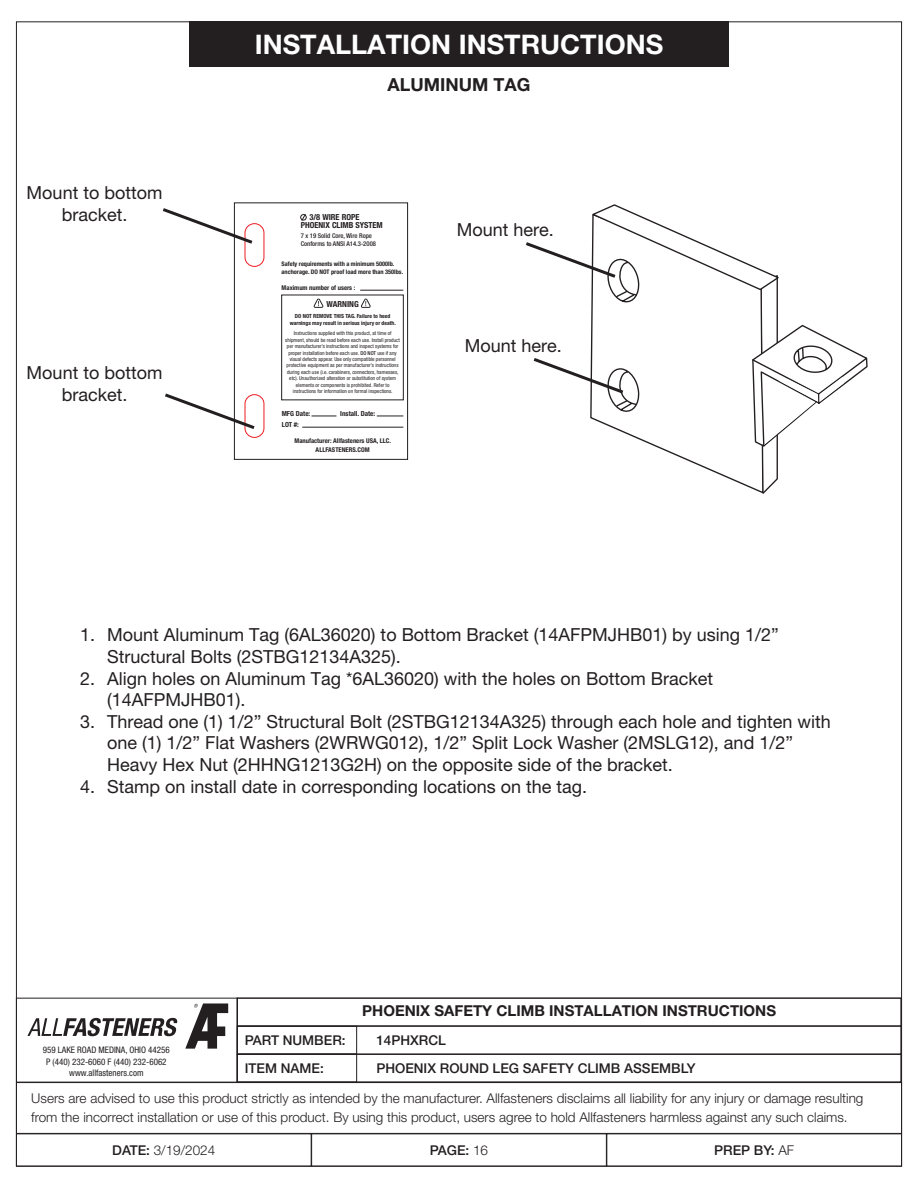
<style>
.page{position:relative;width:918px;height:1188px;background:#fff}
.page>*{position:absolute;margin:0;border:0;box-sizing:border-box;transform-origin:0 0}
.t1{font:700 27px "Helvetica Neue LT Pro";color:#fff}
.Heading_3{font:18px/21.6px "Helvetica Neue LT Pro";color:#231f20}
.Heading_3-2{font:700 18px "Helvetica Neue LT Pro";color:#231f20}
.t2{font:700 15px "Helvetica Neue LT Pro";color:#231f20}
.t3{font:300 13.5px/19.5px "Helvetica Neue LT Pro";color:#231f20}
.t4{font:500 13.5px/27.9px "Helvetica Neue LT Pro";color:#231f20}
.t5{font:condensed 9px/11.7px "Helvetica Neue LT Pro";color:#231f20;text-align:center}
.t6{font:700 condensed 8.4px "Helvetica Neue LT Pro";color:#231f20}
.t7{font:700 condensed 8.25px/8.2px "Helvetica Neue LT Pro";color:#231f20}
.t8{font:700 condensed 6.9px "Helvetica Neue LT Pro";color:#231f20}
.t9{font:700 condensed 6.6px/8.9px "Helvetica Neue LT Pro";color:#231f20;text-align:center}
.t10{font:500 condensed 6.6px/7.8px "Helvetica Neue LT Pro";color:#231f20}
.t11{font:700 condensed 6.3px/7.5px "Helvetica Neue LT Pro";color:#231f20}
.t12{font:700 condensed 5.7px/6.8px "Helvetica Neue LT Pro";color:#231f20;text-align:center}
.t13{font:condensed 5.4px/6.4px "Helvetica Neue LT Pro";color:#231f20;text-align:center}
.s1{font-weight:500}
.s2{font-weight:300}
</style>
<div class="page">
<div style="left:16px;top:1082px;width:886px;height:52px;border:1px solid #231f20"></div>
<div style="left:237px;top:998px;width:664px;height:28px;border:1px solid #231f20"></div>
<div style="left:237px;top:1054px;width:664px;height:28px;border:1px solid #231f20"></div>
<div style="left:237px;top:1026px;width:664px;height:28px;border:1px solid #231f20"></div>
<div style="left:237px;top:1026px;width:120px;height:28px;border:1px solid #231f20"></div>
<div style="left:237px;top:1054px;width:120px;height:28px;border:1px solid #231f20"></div>
<svg style="left:185px;top:1003px;width:43px;height:46px"></svg>
<svg style="left:27px;top:1018px;width:151px;height:18px"></svg>
<div style="left:189px;top:22px;width:540px;height:45px;background:#231f20"></div>
<div style="left:300px;top:214px;width:7px;height:7px;border:1px solid #231f20;border-radius:50%"></div>
<svg style="left:301px;top:214px;width:6px;height:7px"></svg>
<div style="left:245px;top:223px;width:19px;height:44px;border:1px solid #ee1d23;border-radius:9px"></div>
<div style="left:281px;top:295px;width:123px;height:105px;border:1px solid #231f20"></div>
<svg style="left:314px;top:299px;width:9px;height:9px"></svg>
<svg style="left:361px;top:299px;width:10px;height:9px"></svg>
<hr style="left:360px;top:290px;width:43px;height:1px;background:#231f20">
<svg style="left:312px;top:416px;width:24px;height:1px"></svg>
<svg style="left:377px;top:416px;width:26px;height:1px"></svg>
<hr style="left:302px;top:427px;width:101px;height:1px;background:#231f20">
<div style="left:234px;top:203px;width:174px;height:257px;border:1px solid #231f20"></div>
<div style="left:245px;top:394px;width:19px;height:44px;border:1px solid #ee1d23;border-radius:9px"></div>
<svg style="left:162px;top:206px;width:94px;height:40px"></svg>
<svg style="left:165px;top:391px;width:93px;height:41px"></svg>
<svg style="left:526px;top:204px;width:342px;height:290px"></svg>
<h1 class="t1" style="left:255px;top:28px;width:410px">INSTALLATION INSTRUCTIONS</h1>
<p class="Heading_3" style="left:27px;top:182px;width:137px;text-align:center">Mount to bottom bracket.</p>
<p class="Heading_3" style="left:27px;top:362px;width:137px;text-align:center">Mount to bottom bracket.</p>
<p class="Heading_3-2" style="left:388px;top:73px;width:144px">ALUMINUM TAG</p>
<p class="t7" style="left:301px;top:213px;width:84px;text-indent:9px">3/8 WIRE ROPE<br>PHOENIX CLIMB SYSTEM</p>
<p class="t10" style="left:301px;top:231px;width:77px">7 x 19 Solid Core, Wire Rope<br>Conforms to ANSI A14.3-2008</p>
<p class="t11" style="left:282px;top:260px;width:123px">Safety requirements with a minimum 5000lb. anchorage. DO NOT proof load more than 350lbs.</p>
<p class="t9" style="left:282px;top:283px;width:75px">Maximum number of users :</p>
<p class="t6" style="left:326px;top:299px;width:34px">WARNING</p>
<p class="t12" style="left:290px;top:312px;width:108px">DO NOT REMOVE THIS TAG. Failure to heed warnings may result in serious injury or death.</p>
<p class="t13" style="left:285px;top:330px;width:116px">Instructions supplied with this product, at time of shipment, should be read before each use. Install product per manufacturer’s instructions and inspect systems for proper installation before each use. <span class="s1">DO NOT</span> use if any visual defects appear. Use only compatible personnel protective equipment as per manufacturer’s instructions during each use (i.e. carabiners, connectors, harnesses, etc). Unauthorized alteration or substitution of system elements or components is prohibited. Refer to instructions for information on formal inspections.</p>
<p class="t8" style="left:282px;top:409px;width:30px">MFG Date:</p>
<p class="t8" style="left:340px;top:409px;width:36px">Install. Date:</p>
<p class="t8" style="left:282px;top:421px;width:19px">LOT #:</p>
<p class="t9" style="left:295px;top:436px;width:98px">Manufacturer: Allfasteners USA, LLC.<br>ALLFASTENERS.COM</p>
<p class="Heading_3" style="left:457px;top:219px;width:99px">Mount here.</p>
<p class="Heading_3" style="left:465px;top:335px;width:99px">Mount here.</p>
<p class="Heading_3" style="left:107px;top:624px;width:673px;text-indent:-27px">1. Mount Aluminum Tag (6AL36020) to Bottom Bracket (14AFPMJHB01) by using 1/2”<br>Structural Bolts (2STBG12134A325).</p>
<p class="Heading_3" style="left:107px;top:667px;width:607px;text-indent:-27px">2. Align holes on Aluminum Tag *6AL36020) with the holes on Bottom Bracket (14AFPMJHB01).</p>
<p class="Heading_3" style="left:107px;top:710px;width:725px;text-indent:-27px">3. Thread one (1) 1/2” Structural Bolt (2STBG12134A325) through each hole and tighten with one (1) 1/2” Flat Washers (2WRWG012), 1/2” Split Lock Washer (2MSLG12), and 1/2”<br>Heavy Hex Nut (2HHNG1213G2H) on the opposite side of the bracket.</p>
<p class="Heading_3" style="left:80px;top:775px;width:509px">4. Stamp on install date in corresponding locations on the tag.</p>
<p class="t5" style="left:43px;top:1044px;width:129px">959 LAKE ROAD MEDINA, OHIO 44256<br>P (440) 232-6060 F (440) 232-6062 www.allfasteners.com</p>
<p class="t4" style="left:245px;top:1026px;width:102px">PART NUMBER:<br>ITEM NAME:</p>
<p class="t2" style="left:362px;top:1002px;width:415px">PHOENIX SAFETY CLIMB INSTALLATION INSTRUCTIONS</p>
<p class="t4" style="left:376px;top:1026px;width:321px">14PHXRCL<br>PHOENIX ROUND LEG SAFETY CLIMB ASSEMBLY</p>
<p class="t3" style="left:31px;top:1088px;width:834px">Users are advised to use this product strictly as intended by the manufacturer. Allfasteners disclaims all liability for any injury or damage resulting from the incorrect installation or use of this product. By using this product, users agree to hold Allfasteners harmless against any such claims.</p>
<p class="t3" style="left:112px;top:1140px;width:105px"><span class="s1">DATE:</span> 3/19/2024</p>
<p class="t4" style="left:430px;top:1136px;width:60px">PAGE: <span class="s2">16</span></p>
<p class="t4" style="left:714px;top:1136px;width:82px">PREP BY: <span class="s2">AF</span></p>
</div>
